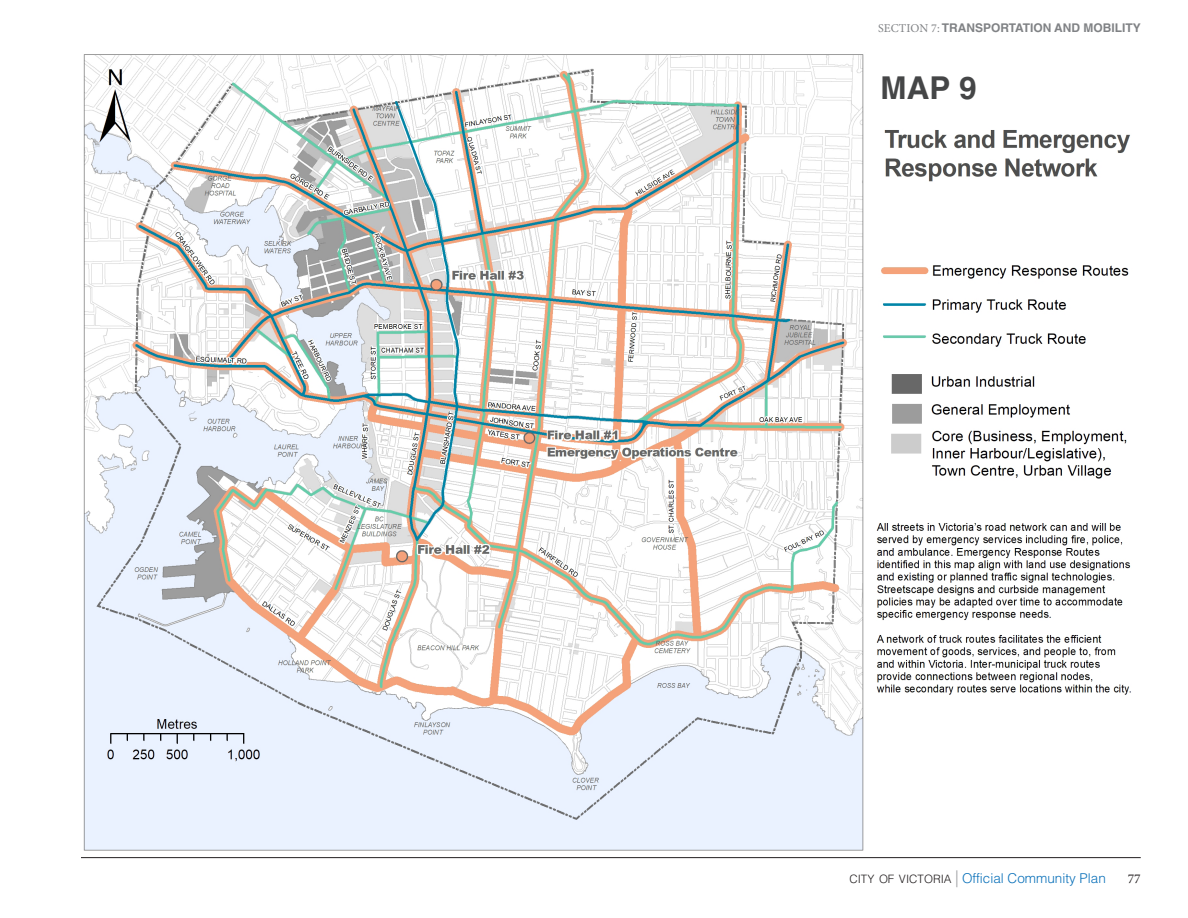
<style>
.page{position:relative;width:1188px;height:918px;background:#fff}
.page>*{position:absolute;margin:0;border:0;box-sizing:border-box;transform-origin:0 0}
.t1{font:700 31.5px "Helvetica LT Std";color:#454647}
.t2{font:300 13.5px "Helvetica LT Std";color:#0970b9}
.t3{font:13.5px "Minion Pro";color:#231f20}
.chpt_head_sm_R{font:700 12px "Helvetica LT Std";color:#808285}
.s1{font-family:"Minion Pro";font-weight:400}
.s2{font-size:11.55px;color:#231f20}
.s3{font-size:16.8px;color:#939598}
</style>
<div class="page">
<hr style="left:81px;top:857px;width:1060px;height:1px;background:#231f20">
<img style="left:83px;top:54px;width:1048px;height:797px">
<div style="left:881px;top:76px;width:111px;height:32px;background:#fff"></div>
<p class="chpt_head_sm_R" style="left:878px;top:20px;width:264px"><span class="s1">SECTION 7:</span> TRANSPORTATION AND MOBILITY</p>
<p class="t1" style="left:881px;top:69px;width:98px">MAP 9</p>
<p class="t2" style="left:849px;top:869px;width:258px"><span class="s2">CITY OF VICTORIA</span> <span class="s3">|</span> Official Community Plan</p>
<p class="t3" style="left:1128px;top:870px;width:14px">77</p>
</div>
